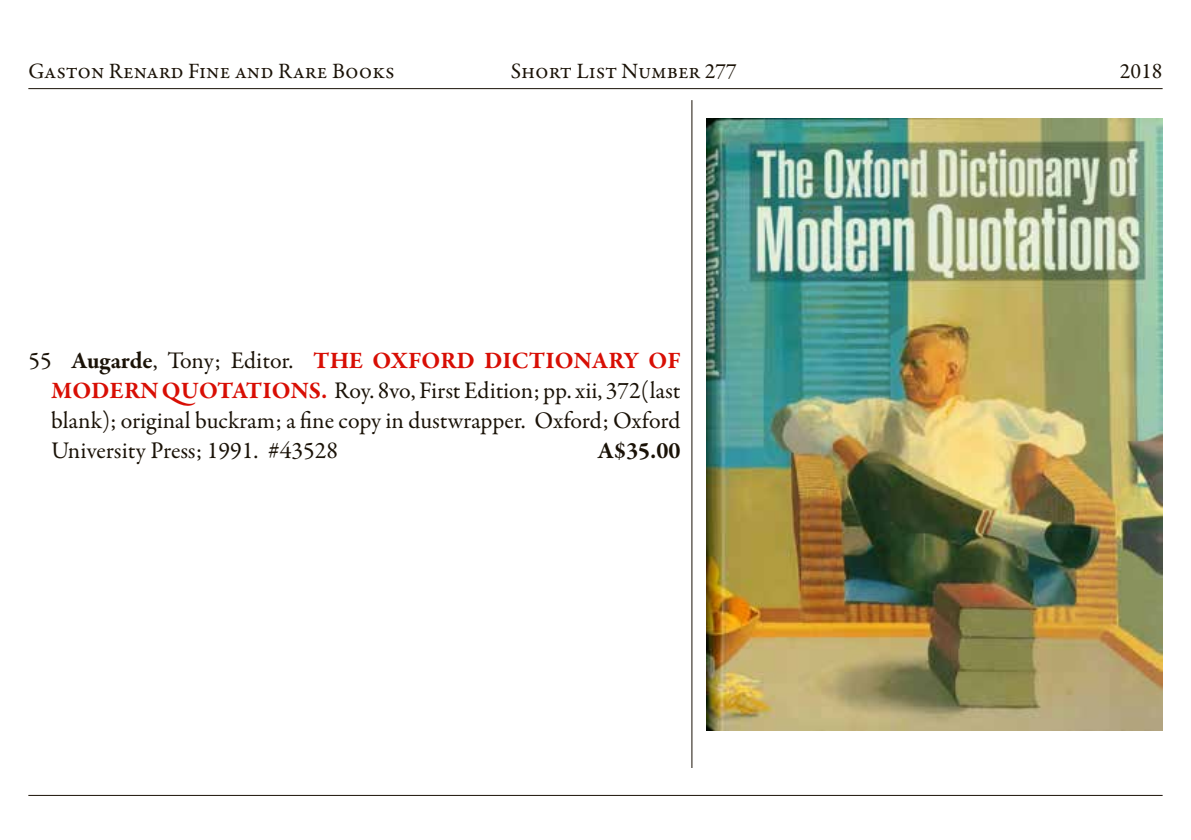
<style>
.page{position:relative;width:1191px;height:840px;background:#fff}
.page>*{position:absolute;margin:0;border:0;box-sizing:border-box;transform-origin:0 0}
.t1{font:24px/30px "Garamond Premr Pro";color:#1a1207;text-align:justify}
.t2{font:700 24px "Garamond Premr Pro";color:#1a1207}
.t3{font:22px "Garamond Premr Pro";color:#1a1207}
.s1{font-weight:700}
.s2{font-weight:700;color:#d80e04}
</style>
<div class="page">
<hr style="left:28px;top:88px;width:1134px;height:1px;background:#1a1207">
<hr style="left:28px;top:794px;width:1134px;height:1px;background:#1a1207">
<hr style="left:691px;top:100px;width:1px;height:667px;background:#1a1207">
<img style="left:706px;top:118px;width:456px;height:612px">
<p class="t3" style="left:28px;top:57px;width:368px">Gaston Renard Fine and Rare Books</p>
<p class="t3" style="left:511px;top:57px;width:228px">Short List Number 277</p>
<p class="t3" style="left:1119px;top:57px;width:44px">2018</p>
<p class="t1" style="left:51px;top:345px;width:631px;text-indent:-23px">55 <span class="s1">Augarde</span>, Tony; Editor. <span class="s2">THE OXFORD DICTIONARY OF MODERN QUOTATIONS.</span> Roy. 8vo, First Edition; pp. xii, 372(last blank); original buckram; a fine copy in dustwrapper. Oxford; Oxford University Press; 1991. #43528</p>
<p class="t2" style="left:598px;top:435px;width:84px">A$35.00</p>
</div>
